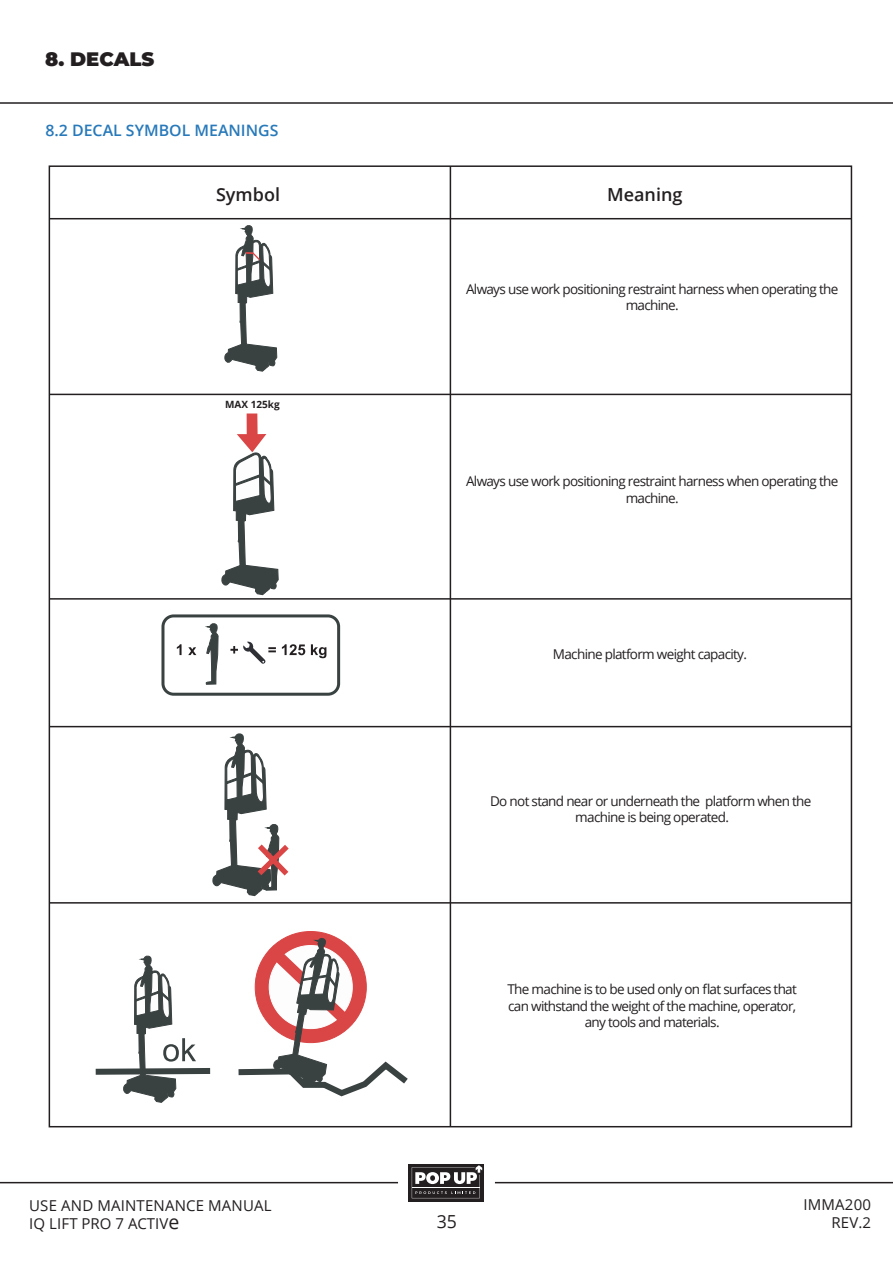
<style>
.page{position:relative;width:893px;height:1263px;background:#fff}
.page>*{position:absolute;margin:0;border:0;box-sizing:border-box;transform-origin:0 0}
.t1{font:900 19.5px "Montserrat";color:#231f20}
.t2{font:600 18px "Open Sans";color:#231f20}
.t3{font:18px "Open Sans";color:#231f20}
.t4{font:600 15.75px "Open Sans";color:#2779ba}
.t5{font:15px/18px "Open Sans";letter-spacing:.01em;color:#231f20}
.t6{font:13.5px/16.5px "Open Sans";letter-spacing:-.05em;color:#231f20;text-align:center}
.t7{font:700 10.05px "Open Sans";color:#231f20}
.s1{font-size:19.5px}
</style>
<div class="page">
<div style="left:409px;top:1164px;width:75px;height:37px;background:#231f20"></div>
<hr style="left:0;top:1182px;width:398px;height:1px;background:#231f20">
<hr style="left:495px;top:1182px;width:398px;height:1px;background:#231f20">
<hr style="left:0;top:102px;width:893px;height:2px;background:#231f20">
<hr style="left:450px;top:166px;width:1px;height:961px;background:#231f20">
<hr style="left:49px;top:218px;width:802px;height:1px;background:#231f20">
<hr style="left:49px;top:394px;width:802px;height:1px;background:#231f20">
<hr style="left:49px;top:598px;width:802px;height:2px;background:#231f20">
<hr style="left:49px;top:726px;width:802px;height:1px;background:#231f20">
<hr style="left:49px;top:902px;width:802px;height:1px;background:#231f20">
<svg style="left:90px;top:225px;width:392px;height:977px"></svg>
<h1 class="t1" style="left:45px;top:44px;width:111px">8. DECALS</h1>
<p class="t4" style="left:45px;top:120px;width:234px">8.2 DECAL SYMBOL MEANINGS</p>
<h2 class="t2" style="left:216px;top:182px;width:65px">Symbol</h2>
<h2 class="t2" style="left:607px;top:182px;width:77px">Meaning</h2>
<p class="t7" style="left:225px;top:397px;width:56px">MAX 125kg</p>
<p class="t6" style="left:466px;top:280px;width:374px">Always use work positioning restraint harness when operating the machine.</p>
<p class="t6" style="left:466px;top:473px;width:374px">Always use work positioning restraint harness when operating the machine.</p>
<p class="t6" style="left:553px;top:645px;width:196px">Machine platform weight capacity.</p>
<p class="t6" style="left:490px;top:792px;width:323px">Do not stand near or underneath the platform when the machine is being operated.</p>
<p class="t6" style="left:507px;top:981px;width:291px">The machine is to be used only on flat surfaces that can withstand the weight of the machine, operator, any tools and materials.</p>
<p class="t5" style="left:29px;top:1196px;width:244px">USE AND MAINTENANCE MANUAL<br>IQ LIFT PRO 7 ACTIV<span class="s1">e</span></p>
<p class="t5" style="left:804px;top:1195px;width:69px">IMMA200</p>
<h2 class="t3" style="left:437px;top:1209px;width:22px">35</h2>
<p class="t5" style="left:831px;top:1213px;width:41px">REV.2</p>
</div>
